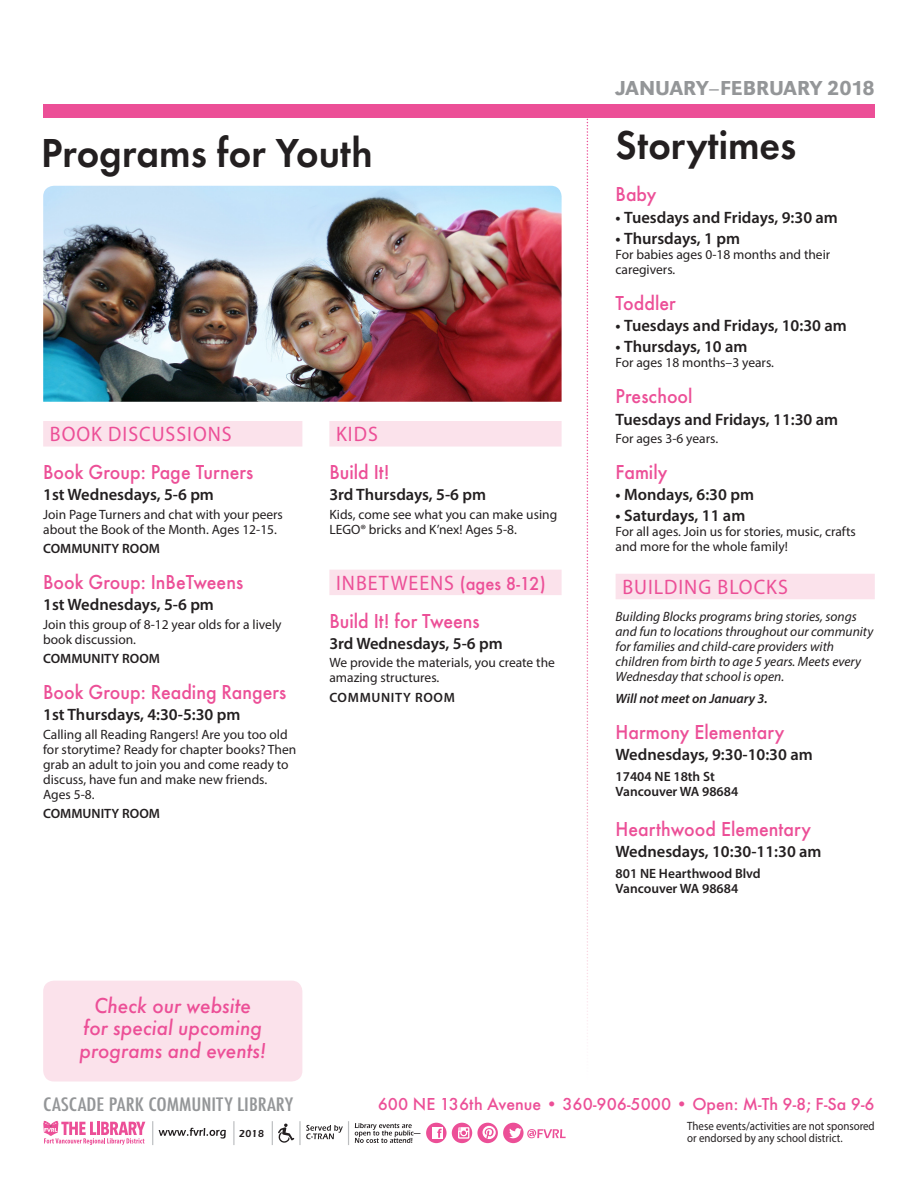
<style>
.page{position:relative;width:918px;height:1188px;background:#fff}
.page>*{position:absolute;margin:0;border:0;box-sizing:border-box;transform-origin:0 0}
.Special_Events-sub{font:600 42px "Futura T";color:#231f20;scale:.95 1}
.Program_Heading-Spec{font:italic 500 22.5px/22.5px "Futura T";color:#ec4f97;text-align:center;scale:.95 1}
.Program_Heading-Spec-2{font:500 21px "Futura T";color:#ec4f97;scale:.95 1}
._2015_Event_categori{font:21px "Myriad Pro";letter-spacing:.05em;color:#ec4f97;scale:.95 1}
.t1{font:500 21px "URW Grotesk T";letter-spacing:-.005em;color:#949698}
.t2{font:500 18px "Futura T";color:#ec4f97}
.cal_branch{font:500 condensed 18px "Futura";color:#949698;scale:1.2 1}
.Date_Details-Special{font:600 16.5px "Myriad Pro";color:#231f20}
.Body_Text_-_special{font:13.5px/15px "Myriad Pro";color:#231f20}
.Body_Text_-_special-2{font:italic 13.5px/15px "Myriad Pro";color:#231f20}
.Date_Details{font:600 13.5px/15px "Myriad Pro";color:#231f20}
.Body_Text_-_special-3{font:600 13.5px "Myriad Pro";color:#231f20}
.Body_Text_-_special-4{font:italic 600 13.5px "Myriad Pro";color:#231f20}
.Body_Text_-_special-5{font:600 13.5px "Myriad Pro";letter-spacing:.05em;color:#231f20}
.Body_Text{font:12px/12px "Myriad Pro";color:#231f20;scale:.91 1}
.Program_Heading{font:600 10.5px "Itc Eras";color:#231f20;scale:.95 1}
.s1{font-family:"Futura T";font-weight:500;font-size:19.5px}
.s2{font-style:italic}
</style>
<div class="page">
<div style="left:43px;top:104px;width:832px;height:14px;background:#ec4f97"></div>
<div style="left:477px;top:1123px;width:21px;height:20px;background:#ec4f97;border-radius:50%"></div>
<svg style="left:483px;top:1126px;width:13px;height:13px"></svg>
<div style="left:503px;top:1123px;width:21px;height:20px;background:#ec4f97;border-radius:50%"></div>
<div style="left:426px;top:1123px;width:21px;height:20px;background:#ec4f97;border-radius:50%"></div>
<div style="left:432px;top:1127px;width:11px;height:12px;background:#fff"></div>
<svg style="left:437px;top:1129px;width:5px;height:9px"></svg>
<div style="left:452px;top:1123px;width:20px;height:20px;background:#ec4f97;border-radius:50%"></div>
<svg style="left:458px;top:1127px;width:11px;height:12px"></svg>
<svg style="left:355px;top:1123px;width:66px;height:20px"></svg>
<svg style="left:159px;top:1128px;width:67px;height:11px"></svg>
<svg style="left:509px;top:1128px;width:57px;height:10px"></svg>
<hr style="left:233px;top:1121px;width:2px;height:24px;background:#bcbec0">
<svg style="left:152px;top:1121px;width:1px;height:24px"></svg>
<hr style="left:299px;top:1121px;width:2px;height:24px;background:#bcbec0">
<svg style="left:306px;top:1121px;width:43px;height:24px"></svg>
<svg style="left:272px;top:1121px;width:22px;height:24px"></svg>
<svg style="left:43px;top:1120px;width:102px;height:25px"></svg>
<div style="left:43px;top:981px;width:259px;height:101px;background:#fbe2eb;border-radius:11px"></div>
<div style="left:43px;top:421px;width:259px;height:26px;background:#fbe2eb"></div>
<div style="left:329px;top:421px;width:233px;height:26px;background:#fbe2eb"></div>
<div style="left:329px;top:570px;width:233px;height:25px;background:#fbe2eb"></div>
<div style="left:616px;top:574px;width:259px;height:25px;background:#fbe2eb"></div>
<img style="left:43px;top:186px;width:519px;height:216px">
<svg style="left:587px;top:118px;width:1px;height:925px"></svg>
<p class="Special_Events-sub" style="left:41px;top:128px;width:351px">Programs for Youth</p>
<p class="_2015_Event_categori" style="left:50px;top:421px;width:193px">BOOK DISCUSSIONS</p>
<p class="Program_Heading-Spec-2" style="left:43px;top:460px;width:223px">Book Group: Page Turners</p>
<p class="Date_Details-Special" style="left:43px;top:484px;width:172px">1st Wednesdays, 5-6 pm</p>
<p class="Body_Text_-_special" style="left:43px;top:506px;width:241px">Join Page Turners and chat with your peers about the Book of the Month. Ages 12-15.</p>
<p class="Body_Text_-_special-3" style="left:43px;top:540px;width:118px">COMMUNITY ROOM</p>
<p class="Program_Heading-Spec-2" style="left:43px;top:570px;width:212px">Book Group: InBeTweens</p>
<p class="Date_Details-Special" style="left:43px;top:594px;width:172px">1st Wednesdays, 5-6 pm</p>
<p class="Body_Text_-_special" style="left:43px;top:616px;width:240px">Join this group of 8-12 year olds for a lively book discussion.</p>
<p class="Body_Text_-_special-3" style="left:43px;top:650px;width:118px">COMMUNITY ROOM</p>
<p class="Program_Heading-Spec-2" style="left:43px;top:680px;width:258px">Book Group: Reading Rangers</p>
<p class="Date_Details-Special" style="left:43px;top:704px;width:199px">1st Thursdays, 4:30-5:30 pm</p>
<p class="Body_Text_-_special" style="left:43px;top:726px;width:255px">Calling all Reading Rangers! Are you too old for storytime? Ready for chapter books? Then grab an adult to join you and come ready to discuss, have fun and make new friends.<br>Ages 5-8.</p>
<p class="Body_Text_-_special-3" style="left:43px;top:805px;width:118px">COMMUNITY ROOM</p>
<p class="_2015_Event_categori" style="left:336px;top:421px;width:45px">KIDS</p>
<p class="Program_Heading-Spec-2" style="left:329px;top:460px;width:65px">Build It!</p>
<p class="Date_Details-Special" style="left:329px;top:484px;width:158px">3rd Thursdays, 5-6 pm</p>
<p class="Body_Text_-_special" style="left:329px;top:506px;width:229px">Kids, come see what you can make using<br>LEGO® bricks and K’nex! Ages 5-8.</p>
<p class="_2015_Event_categori" style="left:336px;top:570px;width:222px">INBETWEENS <span class="s1">(ages 8-12)</span></p>
<p class="Program_Heading-Spec-2" style="left:329px;top:609px;width:160px">Build It! for Tweens</p>
<p class="Date_Details-Special" style="left:329px;top:633px;width:175px">3rd Wednesdays, 5-6 pm</p>
<p class="Body_Text_-_special" style="left:329px;top:655px;width:227px">We provide the materials, you create the amazing structures.</p>
<p class="Body_Text_-_special-5" style="left:329px;top:689px;width:127px">COMMUNITY ROOM</p>
<p class="Program_Heading-Spec" style="left:80px;top:994px;width:198px">Check our website for special upcoming programs and events!</p>
<p class="t1" style="left:616px;top:76px;width:261px">JANUARY–FEBRUARY 2018</p>
<p class="Special_Events-sub" style="left:616px;top:120px;width:192px">Storytimes</p>
<p class="Program_Heading-Spec-2" style="left:616px;top:182px;width:44px">Baby</p>
<p class="Date_Details-Special" style="left:616px;top:207px;width:224px">• Tuesdays and Fridays, 9:30 am</p>
<p class="Date_Details-Special" style="left:616px;top:228px;width:126px">• Thursdays, 1 pm</p>
<p class="Body_Text_-_special" style="left:616px;top:247px;width:216px">For babies ages 0-18 months and their caregivers<span class="s2">.</span></p>
<p class="Program_Heading-Spec-2" style="left:616px;top:291px;width:65px">Toddler</p>
<p class="Date_Details-Special" style="left:616px;top:315px;width:233px">• Tuesdays and Fridays, 10:30 am</p>
<p class="Date_Details-Special" style="left:616px;top:336px;width:133px">• Thursdays, 10 am</p>
<p class="Body_Text_-_special" style="left:616px;top:355px;width:160px">For ages 18 months–3 years.</p>
<p class="Program_Heading-Spec-2" style="left:616px;top:384px;width:83px">Preschool</p>
<p class="Date_Details-Special" style="left:616px;top:409px;width:224px">Tuesdays and Fridays, 11:30 am</p>
<p class="Body_Text_-_special" style="left:616px;top:431px;width:104px">For ages 3-6 years.</p>
<p class="Program_Heading-Spec-2" style="left:616px;top:460px;width:56px">Family</p>
<p class="Date_Details-Special" style="left:616px;top:484px;width:140px">• Mondays, 6:30 pm</p>
<p class="Date_Details-Special" style="left:616px;top:505px;width:131px">• Saturdays, 11 am</p>
<p class="Body_Text_-_special" style="left:616px;top:524px;width:242px">For all ages. Join us for stories, music, crafts and more for the whole family!</p>
<p class="_2015_Event_categori" style="left:622px;top:574px;width:176px">BUILDING BLOCKS</p>
<p class="Body_Text_-_special-2" style="left:616px;top:609px;width:259px">Building Blocks programs bring stories, songs and fun to locations throughout our community for families and child-care providers with children from birth to age 5 years. Meets every Wednesday that school is open.</p>
<p class="Body_Text_-_special-4" style="left:616px;top:690px;width:154px">Will not meet on January 3.</p>
<p class="Program_Heading-Spec-2" style="left:616px;top:719px;width:179px">Harmony Elementary</p>
<p class="Date_Details-Special" style="left:616px;top:744px;width:199px">Wednesdays, 9:30-10:30 am</p>
<p class="Date_Details" style="left:616px;top:769px;width:124px">17404 NE 18th St<br>Vancouver WA 98684</p>
<p class="Program_Heading-Spec-2" style="left:616px;top:816px;width:207px">Hearthwood Elementary</p>
<p class="Date_Details-Special" style="left:616px;top:841px;width:208px">Wednesdays, 10:30-11:30 am</p>
<p class="Date_Details" style="left:616px;top:866px;width:147px">801 NE Hearthwood Blvd<br>Vancouver WA 98684</p>
<p class="cal_branch" style="left:43px;top:1093px;width:210px">CASCADE PARK COMMUNITY LIBRARY</p>
<p class="t2" style="left:378px;top:1094px;width:499px">600 NE 136th Avenue • 360-906-5000 • Open: M-Th 9-8; F-Sa 9-6</p>
<p class="Program_Heading" style="left:239px;top:1127px;width:28px">2018</p>
<p class="Body_Text" style="left:687px;top:1120px;width:208px">These events/activities are not sponsored or endorsed by any school district.</p>
</div>
